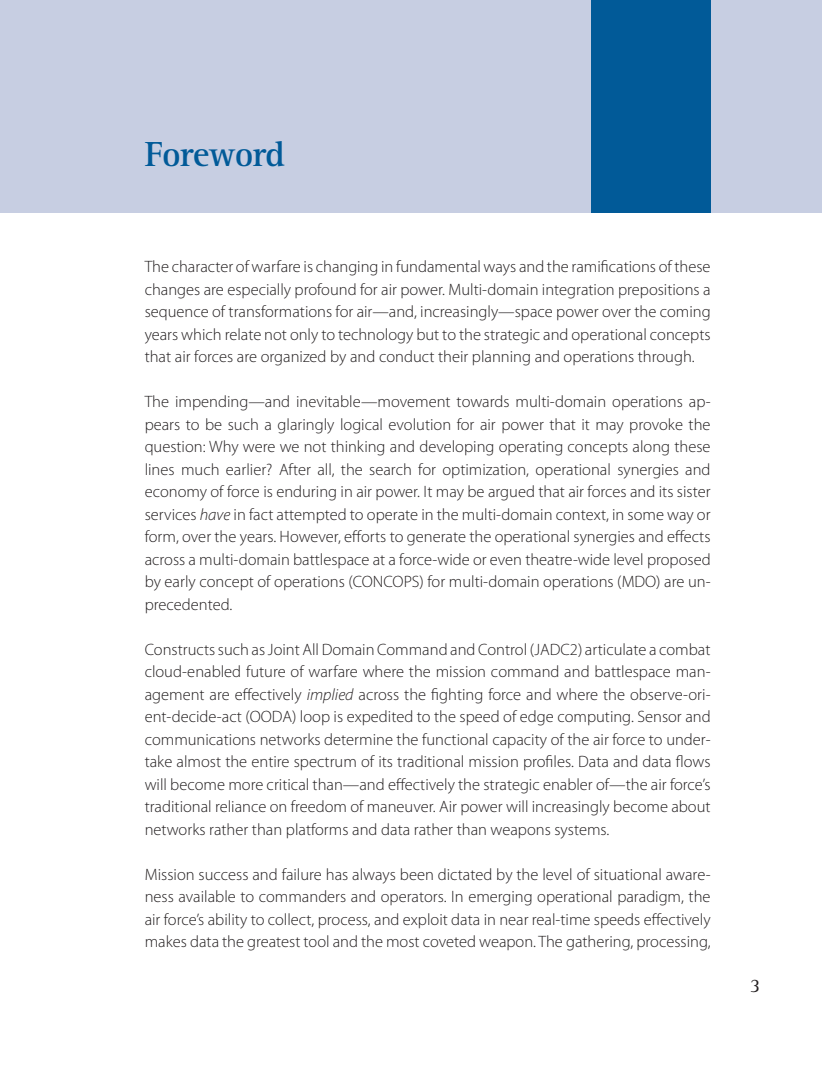
<style>
.page{position:relative;width:822px;height:1090px;background:#fff}
.page>*{position:absolute;margin:0;border:0;box-sizing:border-box;transform-origin:0 0}
.chapter-title{font:700 36px "Rotis Serif W1 G";letter-spacing:-.03em;color:#015a98}
.page-number{font:19.5px "Rotis Semi Serif W1 G";color:#231f20}
.body-foreword{font:300 16.5px/22.5px "Myriad Pro";color:#231f20;text-align:justify}
.s1{font-style:italic}
</style>
<div class="page">
<div style="left:0;top:0;width:821px;height:213px;background:#c7cee2"></div>
<div style="left:591px;top:0;width:119px;height:213px;background:#015a98"></div>
<p class="chapter-title" style="left:145px;top:132px;width:141px">Foreword</p>
<p class="body-foreword" style="left:145px;top:256px;width:567px">The character of warfare is changing in fundamental ways and the ramifications of these changes are especially profound for air power. Multi-domain integration prepositions a sequence of transformations for air—and, increasingly—space power over the coming years which relate not only to technology but to the strategic and operational concepts that air forces are organized by and conduct their planning and operations through.</p>
<p class="body-foreword" style="left:145px;top:391px;width:567px">The impending—and inevitable—movement towards multi-domain operations ap&shy;pears to be such a glaringly logical evolution for air power that it may provoke the question: Why were we not thinking and developing operating concepts along these lines much earlier? After all, the search for optimization, operational synergies and economy of force is enduring in air power. It may be argued that air forces and its sister services <span class="s1">have</span> in fact attempted to operate in the multi-domain context, in some way or form, over the years. However, efforts to generate the operational synergies and effects across a multi-domain battlespace at a force-wide or even theatre-wide level proposed by early concept of operations (CONCOPS) for multi-domain operations (MDO) are un&shy;precedented.</p>
<p class="body-foreword" style="left:145px;top:639px;width:567px">Constructs such as Joint All Domain Command and Control (JADC2) articulate a combat cloud-enabled future of warfare where the mission command and battlespace man&shy;agement are effectively <span class="s1">implied</span> across the fighting force and where the observe-ori&shy;ent-decide-act (OODA) loop is expedited to the speed of edge computing. Sensor and communications networks determine the functional capacity of the air force to under&shy;take almost the entire spectrum of its traditional mission profiles. Data and data flows will become more critical than—and effectively the strategic enabler of—the air force’s traditional reliance on freedom of maneuver. Air power will increasingly become about networks rather than platforms and data rather than weapons systems.</p>
<p class="body-foreword" style="left:145px;top:864px;width:567px">Mission success and failure has always been dictated by the level of situational aware&shy;ness available to commanders and operators. In emerging operational paradigm, the air force’s ability to collect, process, and exploit data in near real-time speeds effectively makes data the greatest tool and the most coveted weapon. The gathering, processing,</p>
<p class="page-number" style="left:750px;top:974px;width:12px">3</p>
</div>
